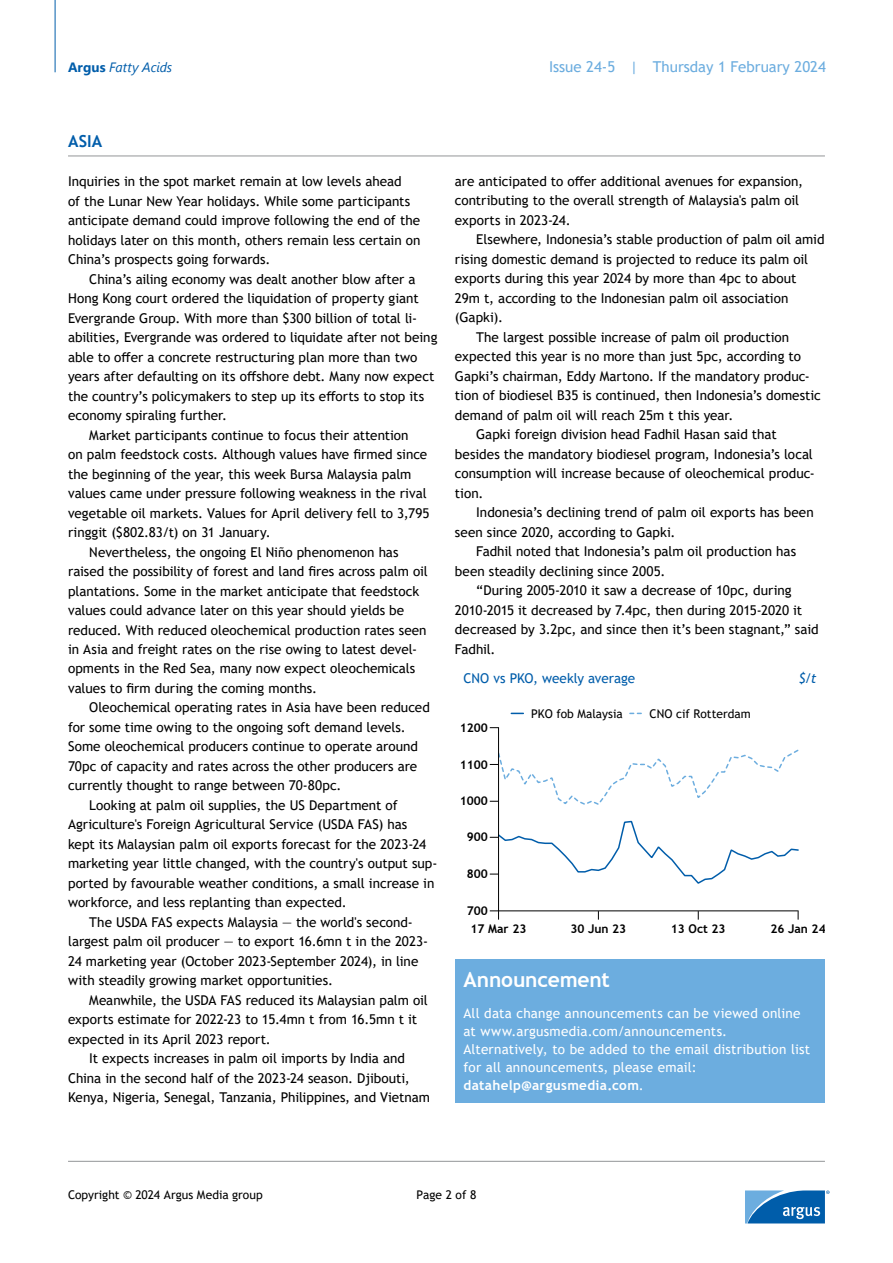
<style>
.page{position:relative;width:893px;height:1263px;background:#fff}
.page>*{position:absolute;margin:0;border:0;box-sizing:border-box;transform-origin:0 0}
.t1{font:700 21px "Trebuchet MS";letter-spacing:-.01em;color:#fff}
.t2{font:700 16.5px "Trebuchet MS";color:#005daa}
.t3{font:15px "Trebuchet MS";color:#6caddf}
.t4{font:13.5px/19.5px "Trebuchet MS";color:#000}
.t5{font:13.5px/18px "Trebuchet MS";letter-spacing:.02em;color:#fff}
.t6{font:13.5px "Trebuchet MS";letter-spacing:-.005em;color:#005daa}
.t7{font:italic 13.5px "Segoe UI";letter-spacing:-.005em;color:#005daa}
.t8{font:italic 13.5px "Trebuchet MS";color:#005daa}
.t9{font:12px "Trebuchet MS";color:#000}
.t10{font:700 12px "Trebuchet MS";color:#000}
.s1{font-weight:700;font-style:normal}
.s2{font-weight:700}
</style>
<div class="page">
<hr style="left:68px;top:1161px;width:757px;height:1px;background:#939598">
<hr style="left:55px;top:0;width:1px;height:72px;background:#005daa">
<svg style="left:745px;top:1190px;width:85px;height:33px;background:#3f87c2"></svg>
<hr style="left:68px;top:156px;width:757px;height:1px;background:#939598">
<svg style="left:489px;top:712px;width:310px;height:208px"></svg>
<hr style="left:498px;top:728px;width:1px;height:183px;background:#000">
<svg style="left:490px;top:820px;width:308px;height:65px"></svg>
<svg style="left:490px;top:748px;width:308px;height:58px"></svg>
<hr style="left:499px;top:910px;width:299px;height:1px;background:#000">
<svg style="left:490px;top:910px;width:9px;height:9px"></svg>
<svg style="left:511px;top:713px;width:12px;height:1px"></svg>
<svg style="left:630px;top:713px;width:12px;height:1px"></svg>
<div style="left:455px;top:959px;width:370px;height:144px;background:#6caddf"></div>
<p class="t7" style="left:68px;top:55px;width:106px"><span class="s1">Argus</span> Fatty Acids</p>
<p class="t3" style="left:549px;top:58px;width:278px">Issue 24-5 | Thursday 1 February 2024</p>
<p class="t2" style="left:68px;top:131px;width:36px">ASIA</p>
<p class="t4" style="left:68px;top:171px;width:354px">Inquiries in the spot market remain at low levels ahead<br>of the Lunar New Year holidays. While some participants anticipate demand could improve following the end of the holidays later on this month, others remain less certain on China’s prospects going forwards.</p>
<p class="t4" style="left:89px;top:269px;width:328px">China’s ailing economy was dealt another blow after a</p>
<p class="t4" style="left:68px;top:288px;width:352px">Hong Kong court ordered the liquidation of property giant</p>
<p class="t4" style="left:68px;top:308px;width:351px">Evergrande Group. With more than $300 billion of total li-</p>
<p class="t4" style="left:68px;top:327px;width:371px">abilities, Evergrande was ordered to liquidate after not being</p>
<p class="t4" style="left:68px;top:347px;width:351px">able to offer a concrete restructuring plan more than two</p>
<p class="t4" style="left:68px;top:366px;width:368px">years after defaulting on its offshore debt. Many now expect</p>
<p class="t4" style="left:68px;top:386px;width:358px">the country’s policymakers to step up its efforts to stop its</p>
<p class="t4" style="left:68px;top:405px;width:161px">economy spiraling further.</p>
<p class="t4" style="left:89px;top:425px;width:321px">Market participants continue to focus their attention</p>
<p class="t4" style="left:68px;top:444px;width:361px">on palm feedstock costs. Although values have firmed since</p>
<p class="t4" style="left:68px;top:464px;width:345px">the beginning of the year, this week Bursa Malaysia palm</p>
<p class="t4" style="left:68px;top:483px;width:360px">values came under pressure following weakness in the rival</p>
<p class="t4" style="left:68px;top:503px;width:363px">vegetable oil markets. Values for April delivery fell to 3,795</p>
<p class="t4" style="left:68px;top:522px;width:204px">ringgit ($802.83/t) on 31 January.</p>
<p class="t4" style="left:89px;top:542px;width:311px">Nevertheless, the ongoing El Niño phenomenon has</p>
<p class="t4" style="left:68px;top:561px;width:361px">raised the possibility of forest and land fires across palm oil</p>
<p class="t4" style="left:68px;top:581px;width:353px">plantations. Some in the market anticipate that feedstock</p>
<p class="t4" style="left:68px;top:600px;width:338px">values could advance later on this year should yields be</p>
<p class="t4" style="left:68px;top:620px;width:360px">reduced. With reduced oleochemical production rates seen</p>
<p class="t4" style="left:68px;top:639px;width:350px">in Asia and freight rates on the rise owing to latest devel-</p>
<p class="t4" style="left:68px;top:659px;width:349px">opments in the Red Sea, many now expect oleochemicals</p>
<p class="t4" style="left:68px;top:678px;width:251px">values to firm during the coming months.</p>
<p class="t4" style="left:89px;top:698px;width:342px">Oleochemical operating rates in Asia have been reduced</p>
<p class="t4" style="left:68px;top:717px;width:339px">for some time owing to the ongoing soft demand levels.</p>
<p class="t4" style="left:68px;top:737px;width:351px">Some oleochemical producers continue to operate around</p>
<p class="t4" style="left:68px;top:756px;width:351px">70pc of capacity and rates across the other producers are</p>
<p class="t4" style="left:68px;top:776px;width:275px">currently thought to range between 70-80pc.</p>
<p class="t4" style="left:89px;top:795px;width:310px">Looking at palm oil supplies, the US Department of</p>
<p class="t4" style="left:68px;top:815px;width:341px">Agriculture's Foreign Agricultural Service (USDA FAS) has</p>
<p class="t4" style="left:68px;top:834px;width:360px">kept its Malaysian palm oil exports forecast for the 2023-24</p>
<p class="t4" style="left:68px;top:854px;width:371px">marketing year little changed, with the country's output sup-</p>
<p class="t4" style="left:68px;top:873px;width:368px">ported by favourable weather conditions, a small increase in</p>
<p class="t4" style="left:68px;top:893px;width:280px">workforce, and less replanting than expected.</p>
<p class="t4" style="left:89px;top:912px;width:325px">The USDA FAS expects Malaysia — the world's second-</p>
<p class="t4" style="left:68px;top:932px;width:361px">largest palm oil producer — to export 16.6mn t in the 2023-</p>
<p class="t4" style="left:68px;top:951px;width:352px">24 marketing year (October 2023-September 2024), in line</p>
<p class="t4" style="left:68px;top:971px;width:266px">with steadily growing market opportunities.</p>
<p class="t4" style="left:89px;top:990px;width:340px">Meanwhile, the USDA FAS reduced its Malaysian palm oil</p>
<p class="t4" style="left:68px;top:1010px;width:351px">exports estimate for 2022-23 to 15.4mn t from 16.5mn t it</p>
<p class="t4" style="left:68px;top:1029px;width:204px">expected in its April 2023 report.</p>
<p class="t4" style="left:89px;top:1049px;width:317px">It expects increases in palm oil imports by India and</p>
<p class="t4" style="left:68px;top:1068px;width:343px">China in the second half of the 2023-24 season. Djibouti,</p>
<p class="t4" style="left:68px;top:1088px;width:364px">Kenya, Nigeria, Senegal, Tanzania, Philippines, and Vietnam</p>
<p class="t4" style="left:455px;top:171px;width:350px">are anticipated to offer additional avenues for expansion, contributing to the overall strength of Malaysia's palm oil exports in 2023-24.</p>
<p class="t4" style="left:476px;top:230px;width:350px">Elsewhere, Indonesia’s stable production of palm oil amid</p>
<p class="t4" style="left:455px;top:249px;width:355px">rising domestic demand is projected to reduce its palm oil</p>
<p class="t4" style="left:455px;top:269px;width:343px">exports during this year 2024 by more than 4pc to about</p>
<p class="t4" style="left:455px;top:288px;width:335px">29m t, according to the Indonesian palm oil association</p>
<p class="t4" style="left:455px;top:308px;width:50px">(Gapki).</p>
<p class="t4" style="left:476px;top:327px;width:315px">The largest possible increase of palm oil production</p>
<p class="t4" style="left:455px;top:347px;width:348px">expected this year is no more than just 5pc, according to</p>
<p class="t4" style="left:455px;top:366px;width:356px">Gapki’s chairman, Eddy Martono. If the mandatory produc-</p>
<p class="t4" style="left:455px;top:386px;width:367px">tion of biodiesel B35 is continued, then Indonesia’s domestic</p>
<p class="t4" style="left:455px;top:405px;width:280px">demand of palm oil will reach 25m t this year.</p>
<p class="t4" style="left:476px;top:425px;width:302px">Gapki foreign division head Fadhil Hasan said that</p>
<p class="t4" style="left:455px;top:444px;width:359px">besides the mandatory biodiesel program, Indonesia’s local</p>
<p class="t4" style="left:455px;top:464px;width:361px">consumption will increase because of oleochemical produc-</p>
<p class="t4" style="left:455px;top:483px;width:30px">tion.</p>
<p class="t4" style="left:476px;top:503px;width:339px">Indonesia’s declining trend of palm oil exports has been</p>
<p class="t4" style="left:455px;top:522px;width:222px">seen since 2020, according to Gapki.</p>
<p class="t4" style="left:476px;top:542px;width:321px">Fadhil noted that Indonesia’s palm oil production has</p>
<p class="t4" style="left:455px;top:561px;width:212px">been steadily declining since 2005.</p>
<p class="t4" style="left:476px;top:581px;width:317px">“During 2005-2010 it saw a decrease of 10pc, during</p>
<p class="t4" style="left:455px;top:600px;width:349px">2010-2015 it decreased by 7.4pc, then during 2015-2020 it</p>
<p class="t4" style="left:455px;top:620px;width:365px">decreased by 3.2pc, and since then it’s been stagnant,” said</p>
<p class="t4" style="left:455px;top:639px;width:42px">Fadhil.</p>
<p class="t6" style="left:463px;top:670px;width:173px">CNO vs PKO, weekly average</p>
<p class="t8" style="left:799px;top:670px;width:19px">$/t</p>
<p class="t10" style="left:460px;top:720px;width:30px">1200</p>
<p class="t10" style="left:460px;top:757px;width:30px">1100</p>
<p class="t10" style="left:460px;top:794px;width:30px">1000</p>
<p class="t10" style="left:467px;top:830px;width:23px">900</p>
<p class="t10" style="left:467px;top:866px;width:23px">800</p>
<p class="t10" style="left:467px;top:903px;width:23px">700</p>
<p class="t9" style="left:531px;top:706px;width:93px">PKO fob Malaysia</p>
<p class="t9" style="left:650px;top:706px;width:103px">CNO cif Rotterdam</p>
<p class="t10" style="left:471px;top:921px;width:57px">17 Mar 23</p>
<p class="t10" style="left:570px;top:921px;width:57px">30 Jun 23</p>
<p class="t10" style="left:671px;top:921px;width:56px">13 Oct 23</p>
<p class="t10" style="left:770px;top:921px;width:57px">26 Jan 24</p>
<h1 class="t1" style="left:463px;top:967px;width:148px">Announcement</h1>
<p class="t5" style="left:463px;top:1004px;width:348px">All data change announcements can be viewed online at www.argusmedia.com/announcements.<br>Alternatively, to be added to the email distribution list for all announcements, please email: <span class="s2">datahelp@argusmedia.com</span>.</p>
<p class="t9" style="left:68px;top:1187px;width:196px">Copyright © 2024 Argus Media group</p>
<p class="t9" style="left:417px;top:1187px;width:61px">Page 2 of 8</p>
</div>
